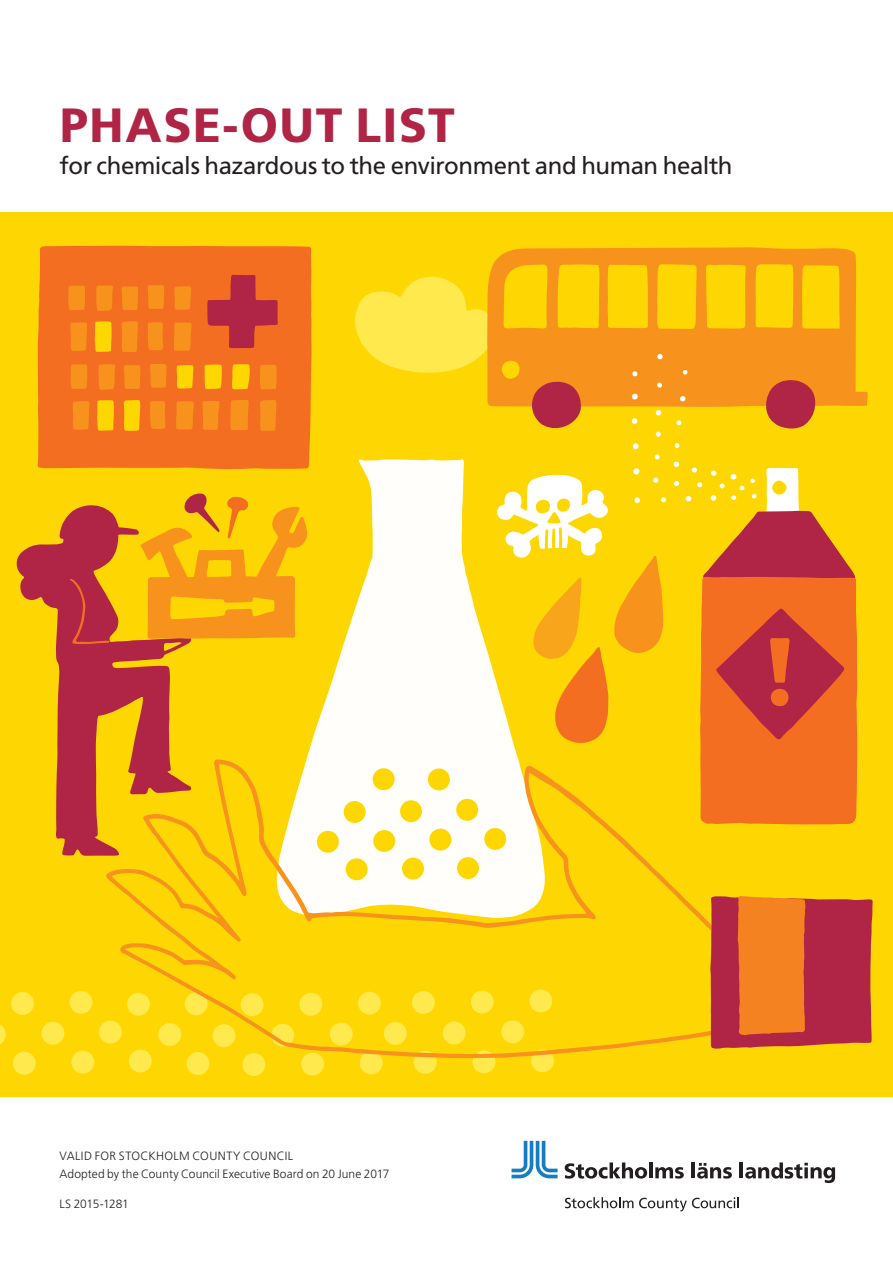
<style>
.page{position:relative;width:893px;height:1263px;background:#fff}
.page>*{position:absolute;margin:0;border:0;box-sizing:border-box;transform-origin:0 0}
.t1{font:800 48px "Frutiger SLLOTF";letter-spacing:.025em;color:#b02445}
.t2{font:24px "Frutiger SLLOTF";letter-spacing:-.02em;color:#231f20}
.t3{font:300 12px "Frutiger SLLOTF";letter-spacing:.01em;color:#231f20}
.t4{font:300 12px "Frutiger SLLOTF";letter-spacing:.035em;color:#231f20}
.t5{font:300 12px "Frutiger SLLOTF";letter-spacing:-.025em;color:#231f20}
</style>
<div class="page">
<svg style="left:512px;top:1141px;width:46px;height:37px"></svg>
<svg style="left:565px;top:1162px;width:82px;height:16px"></svg>
<hr style="left:649px;top:1162px;width:4px;height:16px;background:#231f20">
<svg style="left:655px;top:1167px;width:29px;height:11px"></svg>
<hr style="left:692px;top:1162px;width:3px;height:16px;background:#231f20">
<svg style="left:697px;top:1163px;width:35px;height:15px"></svg>
<hr style="left:740px;top:1162px;width:3px;height:16px;background:#231f20">
<svg style="left:745px;top:1162px;width:90px;height:21px"></svg>
<svg style="left:565px;top:1197px;width:68px;height:11px"></svg>
<svg style="left:639px;top:1197px;width:100px;height:14px"></svg>
<div style="left:0;top:213px;width:893px;height:884px;background:#fed702"></div>
<div style="left:13px;top:1052px;width:23px;height:23px;background:#ffe94d;border-radius:50%"></div>
<div style="left:71px;top:1051px;width:23px;height:22px;background:#ffe94d;border-radius:50%"></div>
<div style="left:129px;top:1049px;width:23px;height:23px;background:#ffe94d;border-radius:50%"></div>
<div style="left:11px;top:992px;width:23px;height:23px;background:#ffe94d;border-radius:50%"></div>
<div style="left:70px;top:991px;width:23px;height:23px;background:#ffe94d;border-radius:50%"></div>
<svg style="left:0;top:1024px;width:6px;height:20px"></svg>
<div style="left:41px;top:1022px;width:23px;height:23px;background:#ffe94d;border-radius:50%"></div>
<div style="left:99px;top:1021px;width:23px;height:22px;background:#ffe94d;border-radius:50%"></div>
<div style="left:186px;top:1052px;width:23px;height:23px;background:#ffe94d;border-radius:50%"></div>
<div style="left:242px;top:1053px;width:23px;height:23px;background:#ffe94d;border-radius:50%"></div>
<div style="left:301px;top:1052px;width:23px;height:23px;background:#ffe94d;border-radius:50%"></div>
<div style="left:360px;top:1051px;width:23px;height:23px;background:#ffe94d;border-radius:50%"></div>
<div style="left:414px;top:1051px;width:23px;height:23px;background:#ffe94d;border-radius:50%"></div>
<div style="left:472px;top:1050px;width:23px;height:23px;background:#ffe94d;border-radius:50%"></div>
<div style="left:531px;top:1049px;width:23px;height:23px;background:#ffe94d;border-radius:50%"></div>
<svg style="left:355px;top:276px;width:132px;height:97px"></svg>
<svg style="left:306px;top:459px;width:212px;height:300px;fill:#fffefa"></svg>
<div style="left:38px;top:246px;width:274px;height:223px;background:#f36e21"></div>
<svg style="left:207px;top:275px;width:71px;height:73px;background:#cc4335"></svg>
<svg style="left:95px;top:321px;width:17px;height:31px"></svg>
<svg style="left:121px;top:321px;width:17px;height:31px"></svg>
<svg style="left:148px;top:285px;width:16px;height:24px"></svg>
<svg style="left:174px;top:322px;width:18px;height:29px"></svg>
<svg style="left:174px;top:286px;width:17px;height:24px"></svg>
<svg style="left:70px;top:322px;width:17px;height:29px"></svg>
<svg style="left:148px;top:322px;width:15px;height:28px"></svg>
<svg style="left:68px;top:286px;width:17px;height:24px"></svg>
<svg style="left:96px;top:285px;width:17px;height:26px"></svg>
<svg style="left:122px;top:286px;width:16px;height:24px"></svg>
<svg style="left:230px;top:400px;width:19px;height:30px"></svg>
<svg style="left:205px;top:364px;width:17px;height:25px"></svg>
<svg style="left:260px;top:365px;width:17px;height:24px"></svg>
<svg style="left:97px;top:400px;width:17px;height:31px"></svg>
<svg style="left:260px;top:400px;width:16px;height:31px"></svg>
<svg style="left:124px;top:400px;width:16px;height:31px"></svg>
<svg style="left:232px;top:364px;width:18px;height:25px"></svg>
<svg style="left:150px;top:364px;width:16px;height:24px"></svg>
<svg style="left:176px;top:401px;width:18px;height:29px"></svg>
<svg style="left:177px;top:365px;width:16px;height:23px"></svg>
<svg style="left:73px;top:401px;width:16px;height:29px"></svg>
<svg style="left:202px;top:401px;width:17px;height:29px"></svg>
<svg style="left:150px;top:401px;width:15px;height:28px"></svg>
<svg style="left:70px;top:364px;width:17px;height:25px"></svg>
<svg style="left:99px;top:364px;width:16px;height:26px"></svg>
<svg style="left:124px;top:365px;width:16px;height:24px"></svg>
<svg style="left:105px;top:759px;width:605px;height:300px"></svg>
<svg style="left:16px;top:505px;width:176px;height:351px"></svg>
<svg style="left:70px;top:579px;width:40px;height:65px;background:#ba343d"></svg>
<svg style="left:140px;top:493px;width:168px;height:146px"></svg>
<svg style="left:487px;top:247px;width:381px;height:160px;background:#f7971b"></svg>
<svg style="left:656px;top:264px;width:41px;height:65px"></svg>
<svg style="left:504px;top:264px;width:44px;height:64px"></svg>
<svg style="left:607px;top:264px;width:41px;height:65px"></svg>
<svg style="left:802px;top:264px;width:38px;height:65px"></svg>
<svg style="left:706px;top:264px;width:40px;height:65px"></svg>
<svg style="left:558px;top:264px;width:43px;height:64px"></svg>
<svg style="left:755px;top:264px;width:39px;height:64px"></svg>
<svg style="left:765px;top:379px;width:51px;height:50px;background:#c24837"></svg>
<svg style="left:532px;top:381px;width:49px;height:47px;background:#c04339"></svg>
<div style="left:502px;top:361px;width:17px;height:18px;background:#fed702;border-radius:50%"></div>
<svg style="left:633px;top:468px;width:7px;height:7px"></svg>
<svg style="left:633px;top:443px;width:6px;height:6px"></svg>
<svg style="left:632px;top:394px;width:6px;height:5px"></svg>
<svg style="left:632px;top:418px;width:5px;height:6px"></svg>
<svg style="left:680px;top:396px;width:5px;height:6px"></svg>
<svg style="left:656px;top:410px;width:5px;height:6px"></svg>
<svg style="left:674px;top:462px;width:5px;height:5px"></svg>
<svg style="left:657px;top:354px;width:6px;height:5px"></svg>
<svg style="left:674px;top:481px;width:5px;height:5px"></svg>
<svg style="left:632px;top:371px;width:5px;height:5px"></svg>
<svg style="left:496px;top:475px;width:170px;height:269px"></svg>
<svg style="left:656px;top:432px;width:5px;height:5px"></svg>
<svg style="left:657px;top:382px;width:5px;height:6px"></svg>
<svg style="left:655px;top:454px;width:5px;height:6px"></svg>
<svg style="left:676px;top:420px;width:5px;height:5px"></svg>
<svg style="left:675px;top:443px;width:5px;height:5px"></svg>
<svg style="left:683px;top:370px;width:4px;height:5px"></svg>
<svg style="left:686px;top:467px;width:171px;height:358px"></svg>
<svg style="left:710px;top:896px;width:163px;height:153px;background:#cc4e34"></svg>
<p class="t1" style="left:60px;top:97px;width:396px">PHASE-OUT LIST</p>
<p class="t2" style="left:60px;top:151px;width:674px">for chemicals hazardous to the environment and human health</p>
<p class="t4" style="left:60px;top:1149px;width:235px">VALID FOR STOCKHOLM COUNTY COUNCIL</p>
<p class="t3" style="left:60px;top:1167px;width:331px">Adopted by the County Council Executive Board on 20 June 2017</p>
<p class="t5" style="left:60px;top:1197px;width:71px">LS 2015-1281</p>
</div>
